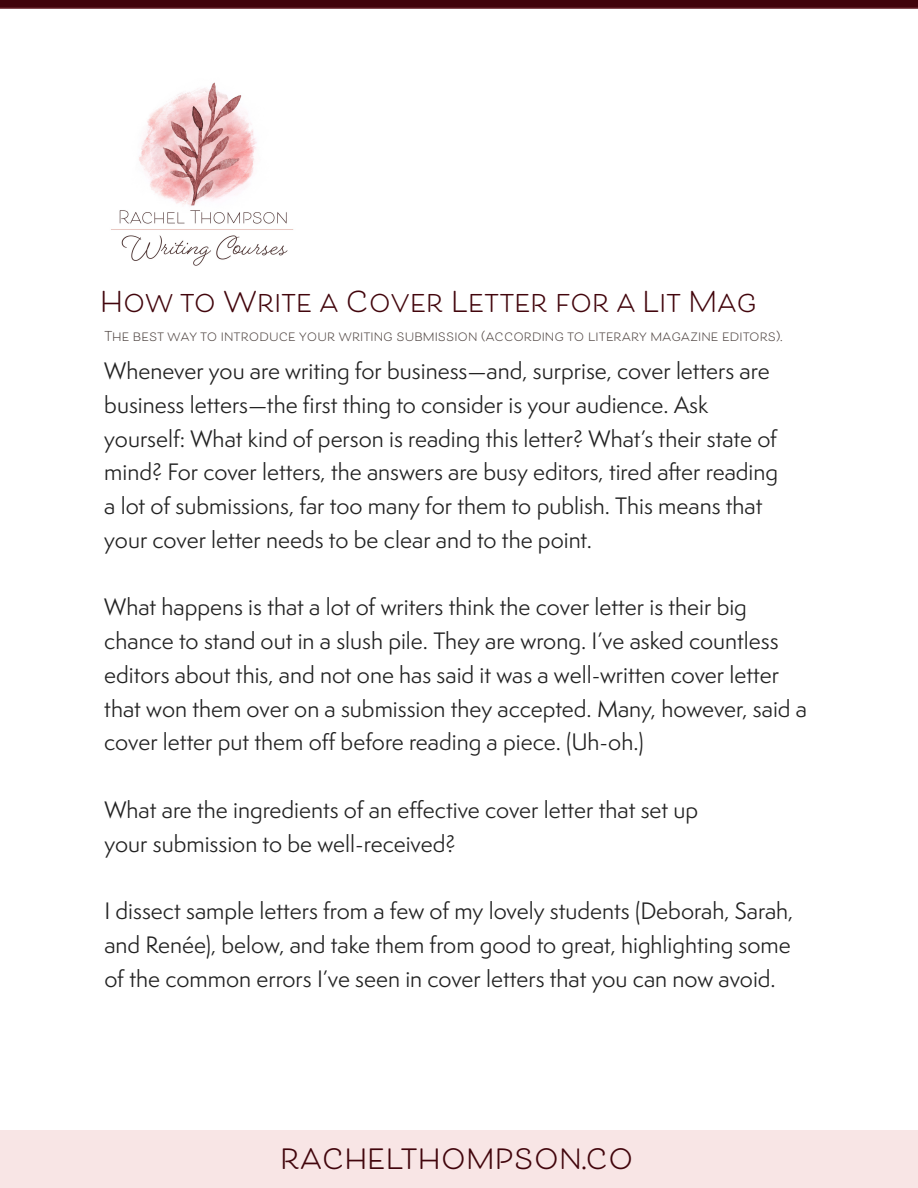
<style>
.page{position:relative;width:918px;height:1188px;background:#fff}
.page>*{position:absolute;margin:0;border:0;box-sizing:border-box;transform-origin:0 0}
.t1{font:700 32.4px "Beloved Sans";color:#42050c}
.t2{font:700 28.35px "Beloved Sans";color:#42050c}
.t3{font:21.9px/33.8px "Semplicita Pro";color:#222}
.t4{font:700 13.35px "Beloved Sans";color:#534946}
</style>
<div class="page">
<div style="left:0;top:1131px;width:918px;height:57px;background:#f8e5e5"></div>
<img style="left:0;top:0;width:918px;height:8px">
<img style="left:111px;top:82px;width:183px;height:184px">
<p class="t2" style="left:100px;top:285px;width:658px">How to Write a Cover Letter for a Lit Mag</p>
<p class="t4" style="left:104px;top:329px;width:680px">The best way to introduce your writing submission (according to literary magazine editors).</p>
<p class="t3" style="left:104px;top:354px;width:675px">Whenever you are writing for business—and, surprise, cover letters are business letters—the first thing to consider is your audience. Ask yourself: What kind of person is reading this letter? What’s their state of mind? For cover letters, the answers are busy editors, tired after reading a lot of submissions, far too many for them to publish. This means that your cover letter needs to be clear and to the point.</p>
<p class="t3" style="left:104px;top:590px;width:704px">What happens is that a lot of writers think the cover letter is their big chance to stand out in a slush pile. They are wrong. I’ve asked countless editors about this, and not one has said it was a well-written cover letter that won them over on a submission they accepted. Many, however, said a cover letter put them off before reading a piece. (Uh-oh.)</p>
<p class="t3" style="left:105px;top:793px;width:595px">What are the ingredients of an effective cover letter that set up your submission to be well-received?</p>
<p class="t3" style="left:104px;top:894px;width:691px;text-align:justify">I dissect sample letters from a few of my lovely students (Deborah, Sarah, and Renée), below, and take them from good to great, highlighting some of the common errors I’ve seen in cover letters that you can now avoid.</p>
<h1 class="t1" style="left:280px;top:1139px;width:355px">rachelthompson.co</h1>
</div>
